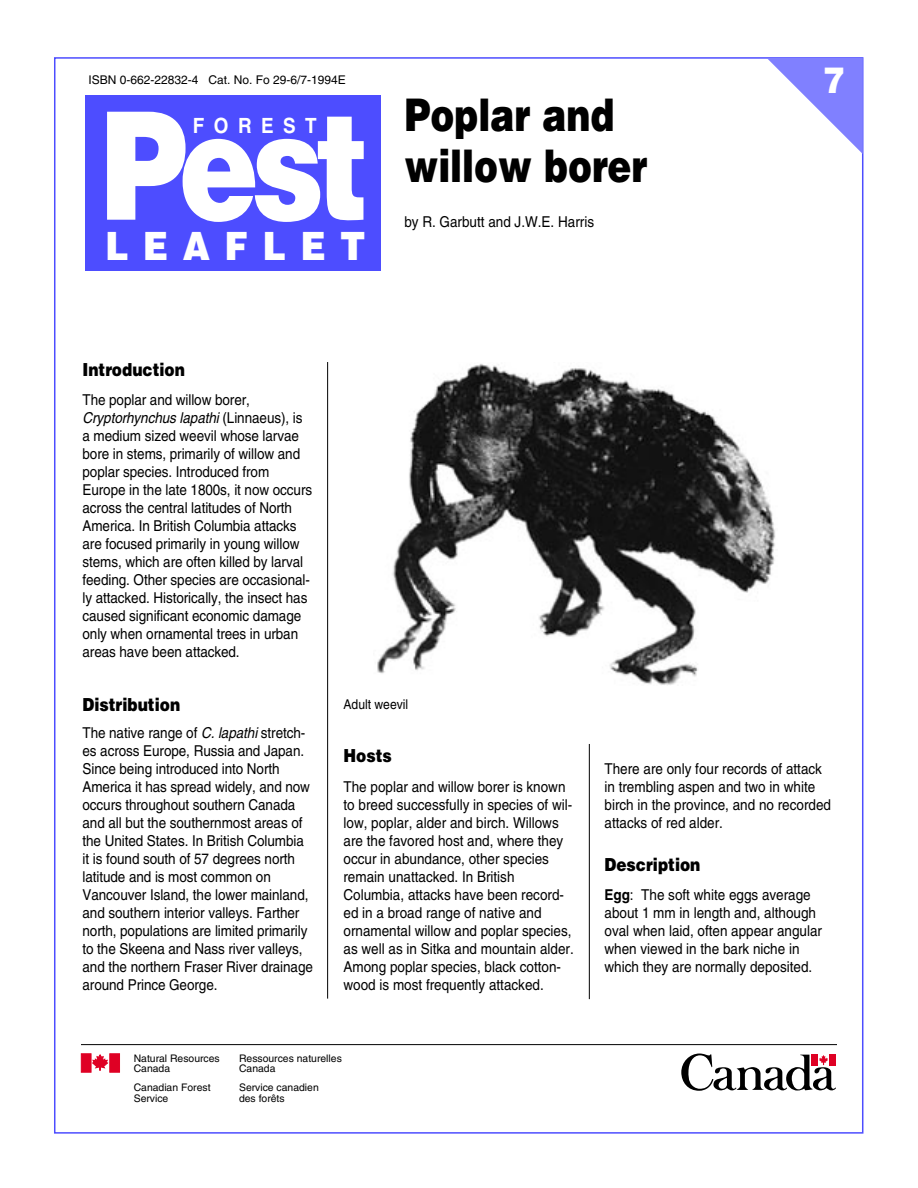
<style>
.page{position:relative;width:918px;height:1188px;background:#fff}
.page>*{position:absolute;margin:0;border:0;box-sizing:border-box;transform-origin:0 0}
.t1{font:900 150px "Helvetica";color:#fff;scale:.8 1}
.t2{font:900 45px/51px "Helvetica";color:#000;scale:.8 1}
.t3{font:900 39px "Helvetica";letter-spacing:.415em;color:#fff;scale:.9 1}
.t4{font:900 36px "Helvetica";color:#fff;scale:.9 1}
.t5{font:700 21px "Helvetica";letter-spacing:.5em;color:#fff;scale:.9 1}
.t6{font:900 18px "Helvetica";color:#000;scale:.85 1}
.t7{font:15px/18px "Helvetica";letter-spacing:-.005em;color:#000;scale:.9 1}
.t8{font:13.5px "Helvetica";color:#000;scale:.9 1}
.t9{font:12px "Helvetica";color:#000}
.t10{font:10.35px/10.4px "Helvetica";color:#000}
.s1{font-style:italic}
.s2{font-weight:700}
</style>
<div class="page">
<div style="left:86px;top:95px;width:295px;height:175px;background:#4d4dff"></div>
<hr style="left:327px;top:362px;width:1px;height:637px;background:#000">
<hr style="left:589px;top:744px;width:1px;height:255px;background:#000">
<svg style="left:767px;top:58px;width:96px;height:96px"></svg>
<img style="left:377px;top:363px;width:399px;height:322px">
<hr style="left:81px;top:1044px;width:756px;height:1px;background:#000">
<svg style="left:681px;top:1054px;width:155px;height:37px"></svg>
<div style="left:81px;top:1054px;width:10px;height:18px;background:#df0024;border:1px solid #df0024"></div>
<div style="left:110px;top:1054px;width:10px;height:18px;background:#df0024"></div>
<svg style="left:92px;top:1055px;width:16px;height:16px"></svg>
<p class="t9" style="left:88px;top:75px;width:259px">ISBN 0-662-22832-4 Cat. No. Fo 29-6/7-1994E</p>
<h3 class="t4" style="left:823px;top:67px;width:26px">7</h3>
<h1 class="t1" style="left:100px;top:112px;width:338px">Pest</h1>
<h3 class="t3" style="left:105px;top:232px;width:291px">LEAFLET</h3>
<h3 class="t5" style="left:193px;top:118px;width:139px">FOREST</h3>
<h2 class="t2" style="left:404px;top:94px;width:306px">Poplar and willow borer</h2>
<p class="t7" style="left:404px;top:214px;width:212px">by R. Garbutt and J.W.E. Harris</p>
<p class="t6" style="left:82px;top:364px;width:122px">Introduction</p>
<p class="t7" style="left:82px;top:392px;width:257px">The poplar and willow borer, <span class="s1">Cryptorhynchus lapathi</span> (Linnaeus), is a medium sized weevil whose larvae bore in stems, primarily of willow and poplar species. Introduced from Europe in the late 1800s, it now occurs across the central latitudes of North America. In British Columbia attacks are focused primarily in young willow stems, which are often killed by larval feeding. Other species are occasional&shy;ly attacked. Historically, the insect has caused significant economic damage only when ornamental trees in urban areas have been attacked.</p>
<p class="t6" style="left:82px;top:698px;width:116px">Distribution</p>
<p class="t7" style="left:82px;top:725px;width:258px">The native range of <span class="s1">C. lapathi</span> stretch&shy;es across Europe, Russia and Japan.<br>Since being introduced into North America it has spread widely, and now occurs throughout southern Canada and all but the southernmost areas of the United States. In British Columbia it is found south of 57 degrees north latitude and is most common on Vancouver Island, the lower mainland, and southern interior valleys. Farther north, populations are limited primarily to the Skeena and Nass river valleys, and the northern Fraser River drainage around Prince George.</p>
<p class="t8" style="left:344px;top:700px;width:74px">Adult weevil</p>
<p class="t6" style="left:344px;top:749px;width:58px">Hosts</p>
<p class="t7" style="left:344px;top:779px;width:257px">The poplar and willow borer is known to breed successfully in species of wil&shy;low, poplar, alder and birch. Willows are the favored host and, where they occur in abundance, other species remain unattacked. In British Columbia, attacks have been record&shy;ed in a broad range of native and ornamental willow and poplar species, as well as in Sitka and mountain alder.<br>Among poplar species, black cotton&shy;wood is most frequently attacked.</p>
<p class="t10" style="left:134px;top:1054px;width:88px">Natural Resources<br>Canada</p>
<p class="t10" style="left:239px;top:1054px;width:104px">Ressources naturelles<br>Canada</p>
<p class="t10" style="left:134px;top:1083px;width:78px">Canadian Forest<br>Service</p>
<p class="t10" style="left:239px;top:1083px;width:81px">Service canadien des forêts</p>
<p class="t7" style="left:604px;top:761px;width:253px">There are only four records of attack in trembling aspen and two in white birch in the province, and no recorded attacks of red alder.</p>
<p class="t6" style="left:604px;top:858px;width:114px">Description</p>
<p class="t7" style="left:604px;top:887px;width:243px"><span class="s2">Egg</span>: The soft white eggs average about 1 mm in length and, although oval when laid, often appear angular when viewed in the bark niche in which they are normally deposited.</p>
</div>
